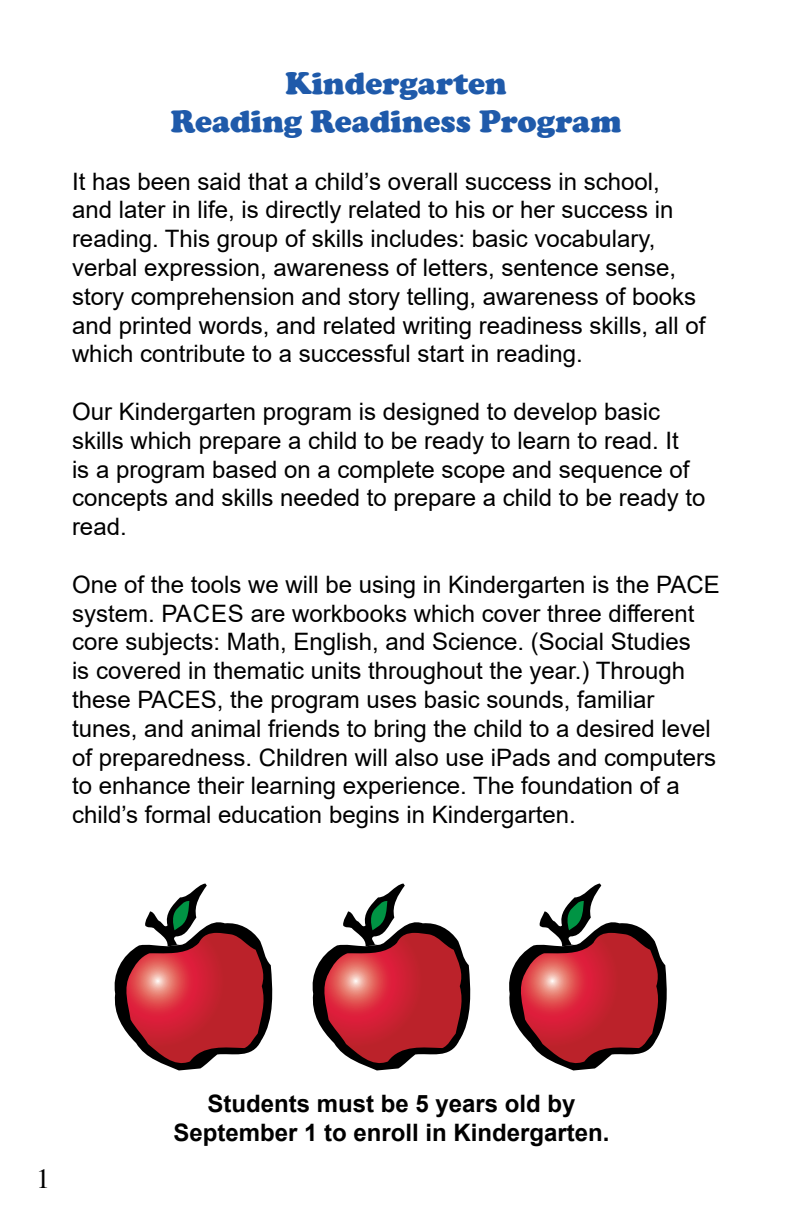
<style>
.page{position:relative;width:792px;height:1224px;background:#fff}
.page>*{position:absolute;margin:0;border:0;box-sizing:border-box;transform-origin:0 0}
.t1{font:900 32px/38.4px "Cooper";color:#1f5aaa;text-align:center}
.t2{font:28px "Times";color:#000}
.t3{font:24px/28.8px "Arial";color:#000}
.t4{font:700 24px/28.8px "Arial";color:#000;text-align:center}
</style>
<div class="page">
<svg style="left:114px;top:884px;width:159px;height:186px"></svg>
<svg style="left:312px;top:884px;width:159px;height:186px"></svg>
<svg style="left:509px;top:884px;width:158px;height:186px"></svg>
<h1 class="t1" style="left:171px;top:64px;width:452px">Kindergarten<br>Reading Readiness Program</h1>
<p class="t3" style="left:72px;top:167px;width:635px">It has been said that a child’s overall success in school, and later in life, is directly related to his or her success in reading. This group of skills includes: basic vocabulary, verbal expression, awareness of letters, sentence sense, story comprehension and story telling, awareness of books and printed words, and related writing readiness skills, all of which contribute to a successful start in reading.</p>
<p class="t3" style="left:72px;top:397px;width:635px">Our Kindergarten program is designed to develop basic skills which prepare a child to be ready to learn to read. It<br>is a program based on a complete scope and sequence of concepts and skills needed to prepare a child to be ready to read.</p>
<p class="t3" style="left:72px;top:570px;width:649px">One of the tools we will be using in Kindergarten is the PACE system. PACES are workbooks which cover three different core subjects: Math, English, and Science. (Social Studies<br>is covered in thematic units throughout the year.) Through these PACES, the program uses basic sounds, familiar tunes, and animal friends to bring the child to a desired level of preparedness. Children will also use iPads and computers to enhance their learning experience. The foundation of a child’s formal education begins in Kindergarten.</p>
<p class="t2" style="left:36px;top:1163px;width:15px">1</p>
<p class="t4" style="left:173px;top:1089px;width:438px">Students must be 5 years old by<br>September 1 to enroll in Kindergarten.</p>
</div>
